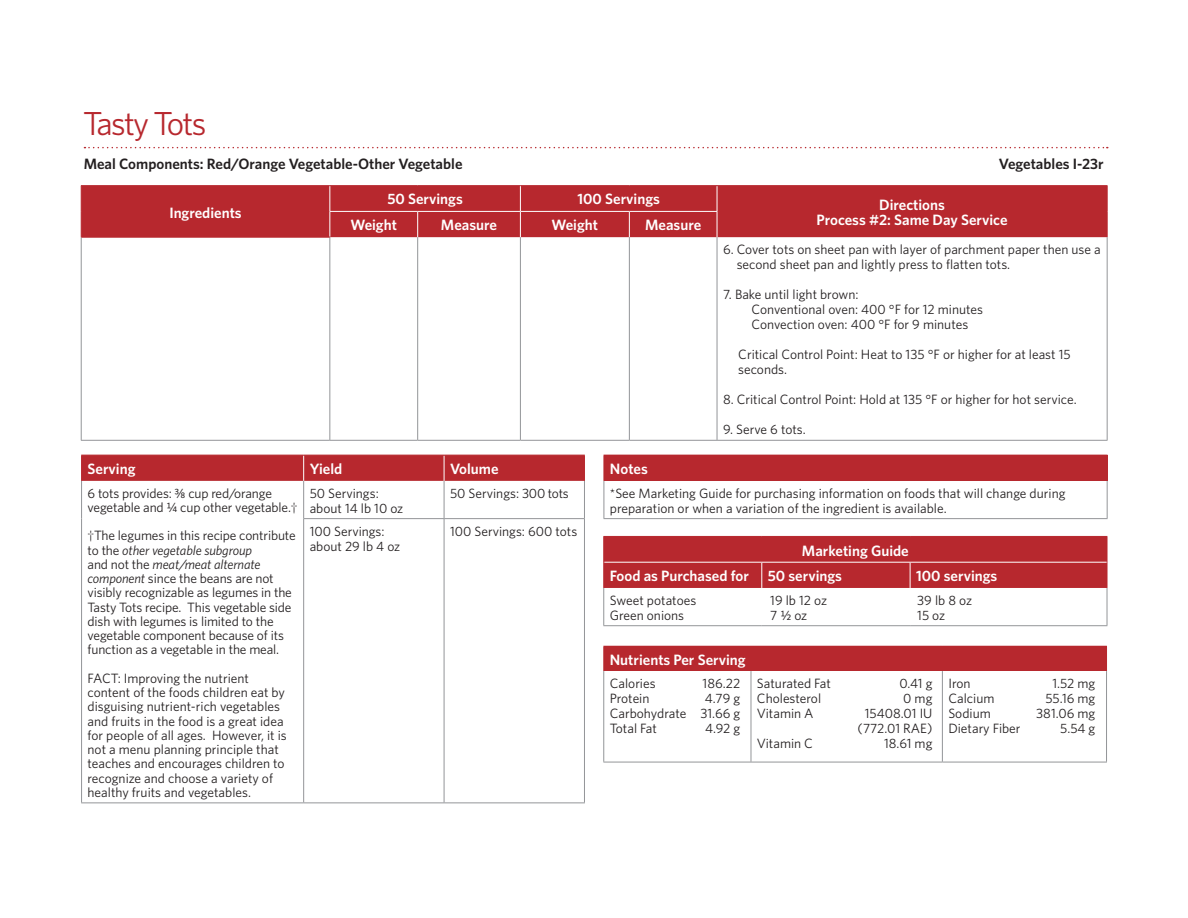
<style>
.page{position:relative;width:1188px;height:918px;background:#fff}
.page>*{position:absolute;margin:0;border:0;box-sizing:border-box;transform-origin:0 0}
.t1{font:33.3px "Whitney HTF";letter-spacing:-.05em;color:#b7282e}
.t2{font:600 15px "Whitney HTF";color:#fff}
.Ingredients{font:600 15px "Whitney HTF";color:#231f20}
.t3{font:13.5px/14.2px "Whitney HTF";color:#231f20}
.s1{font-family:"Whitney Numeric"}
.s2{font-style:italic}
</style>
<div class="page">
<div style="left:82px;top:186px;width:1025px;height:51px;background:#b7282e"></div>
<svg style="left:520px;top:186px;width:1px;height:51px"></svg>
<svg style="left:717px;top:186px;width:1px;height:51px"></svg>
<hr style="left:329px;top:211px;width:89px;height:1px;background:#fff">
<hr style="left:418px;top:211px;width:102px;height:1px;background:#fff">
<svg style="left:417px;top:212px;width:1px;height:25px"></svg>
<hr style="left:520px;top:211px;width:109px;height:1px;background:#fff">
<hr style="left:629px;top:211px;width:88px;height:1px;background:#fff">
<svg style="left:629px;top:212px;width:1px;height:25px"></svg>
<svg style="left:329px;top:186px;width:1px;height:51px"></svg>
<hr style="left:81px;top:185px;width:249px;height:1px;background:#b7282e">
<svg style="left:81px;top:186px;width:1px;height:51px"></svg>
<hr style="left:81px;top:237px;width:249px;height:1px;background:#b7282e">
<hr style="left:330px;top:185px;width:88px;height:1px;background:#b7282e">
<hr style="left:418px;top:185px;width:102px;height:1px;background:#b7282e">
<hr style="left:520px;top:185px;width:109px;height:1px;background:#b7282e">
<hr style="left:629px;top:185px;width:88px;height:1px;background:#b7282e">
<hr style="left:717px;top:185px;width:391px;height:1px;background:#b7282e">
<svg style="left:1107px;top:186px;width:1px;height:51px"></svg>
<hr style="left:81px;top:238px;width:1px;height:202px;background:#939598">
<hr style="left:329px;top:238px;width:1px;height:202px;background:#939598">
<hr style="left:417px;top:237px;width:1px;height:203px;background:#939598">
<hr style="left:520px;top:237px;width:1px;height:203px;background:#939598">
<hr style="left:629px;top:237px;width:1px;height:203px;background:#939598">
<hr style="left:717px;top:237px;width:1px;height:203px;background:#939598">
<hr style="left:1107px;top:237px;width:1px;height:203px;background:#939598">
<hr style="left:81px;top:440px;width:249px;height:1px;background:#939598">
<hr style="left:330px;top:440px;width:88px;height:1px;background:#939598">
<hr style="left:418px;top:440px;width:102px;height:1px;background:#939598">
<hr style="left:520px;top:440px;width:109px;height:1px;background:#939598">
<hr style="left:629px;top:440px;width:88px;height:1px;background:#939598">
<hr style="left:717px;top:440px;width:391px;height:1px;background:#939598">
<svg style="left:84px;top:147px;width:1024px;height:1px"></svg>
<div style="left:604px;top:455px;width:503px;height:26px;background:#b7282e"></div>
<hr style="left:604px;top:481px;width:1px;height:37px;background:#939598">
<hr style="left:1107px;top:481px;width:1px;height:37px;background:#939598">
<hr style="left:604px;top:518px;width:504px;height:1px;background:#939598">
<svg style="left:1107px;top:455px;width:1px;height:26px"></svg>
<hr style="left:81px;top:481px;width:1px;height:38px;background:#939598">
<hr style="left:303px;top:481px;width:1px;height:37px;background:#939598">
<hr style="left:444px;top:481px;width:1px;height:37px;background:#939598">
<hr style="left:584px;top:481px;width:1px;height:37px;background:#939598">
<hr style="left:81px;top:519px;width:1px;height:283px;background:#939598">
<hr style="left:303px;top:518px;width:141px;height:1px;background:#939598">
<hr style="left:303px;top:519px;width:1px;height:283px;background:#939598">
<hr style="left:444px;top:518px;width:141px;height:1px;background:#939598">
<hr style="left:444px;top:519px;width:1px;height:283px;background:#939598">
<hr style="left:584px;top:519px;width:1px;height:283px;background:#939598">
<hr style="left:81px;top:802px;width:223px;height:1px;background:#939598">
<hr style="left:304px;top:802px;width:140px;height:1px;background:#939598">
<hr style="left:444px;top:802px;width:141px;height:1px;background:#939598">
<svg style="left:81px;top:455px;width:504px;height:26px;background:#b82b30"></svg>
<div style="left:604px;top:646px;width:503px;height:25px;background:#b7282e"></div>
<hr style="left:751px;top:671px;width:1px;height:91px;background:#939598">
<hr style="left:603px;top:646px;width:148px;height:1px;background:#b7282e">
<svg style="left:603px;top:647px;width:1px;height:24px"></svg>
<hr style="left:603px;top:671px;width:1px;height:91px;background:#939598">
<hr style="left:603px;top:762px;width:148px;height:1px;background:#939598">
<hr style="left:751px;top:762px;width:191px;height:1px;background:#939598">
<hr style="left:942px;top:671px;width:1px;height:91px;background:#939598">
<hr style="left:1106px;top:671px;width:1px;height:91px;background:#939598">
<hr style="left:942px;top:762px;width:165px;height:1px;background:#939598">
<hr style="left:603px;top:588px;width:1px;height:37px;background:#939598">
<hr style="left:1107px;top:588px;width:1px;height:37px;background:#939598">
<hr style="left:603px;top:625px;width:159px;height:1px;background:#939598">
<hr style="left:762px;top:625px;width:148px;height:1px;background:#939598">
<hr style="left:910px;top:625px;width:197px;height:1px;background:#939598">
<div style="left:603px;top:536px;width:505px;height:52px;background:#b7282e"></div>
<p class="t1" style="left:83px;top:104px;width:125px">Tasty Tots</p>
<p class="Ingredients" style="left:84px;top:154px;width:380px">Meal Components: Red/Orange Vegetable-Other Vegetable</p>
<p class="Ingredients" style="left:999px;top:154px;width:106px">Vegetables I-23r</p>
<p class="t2" style="left:169px;top:203px;width:74px">Ingredients</p>
<p class="t2" style="left:387px;top:190px;width:77px">50 Servings</p>
<p class="t2" style="left:577px;top:190px;width:84px">100 Servings</p>
<p class="t2" style="left:879px;top:196px;width:67px">Directions</p>
<p class="t2" style="left:351px;top:216px;width:48px">Weight</p>
<p class="t2" style="left:441px;top:216px;width:58px">Measure</p>
<p class="t2" style="left:552px;top:216px;width:48px">Weight</p>
<p class="t2" style="left:645px;top:216px;width:58px">Measure</p>
<p class="t2" style="left:817px;top:211px;width:192px">Process #2: Same Day Service</p>
<p class="t3" style="left:737px;top:242px;width:366px;line-height:15px;text-indent:-14px">6. Cover tots on sheet pan with layer of parchment paper then use a second sheet pan and lightly press to flatten tots.</p>
<p class="t3" style="left:723px;top:287px;width:137px">7. Bake until light brown:</p>
<p class="t3" style="left:752px;top:302px;width:233px">Conventional oven: 400 °F for 12 minutes</p>
<p class="t3" style="left:752px;top:317px;width:218px">Convection oven: 400 °F for 9 minutes</p>
<p class="t3" style="left:738px;top:347px;width:334px;line-height:15px">Critical Control Point: Heat to 135 °F or higher for at least 15 seconds.</p>
<p class="t3" style="left:723px;top:392px;width:355px">8. Critical Control Point: Hold at 135 °F or higher for hot service.</p>
<p class="t3" style="left:723px;top:422px;width:84px">9. Serve 6 tots.</p>
<p class="t2" style="left:88px;top:460px;width:49px">Serving</p>
<p class="t2" style="left:310px;top:460px;width:34px">Yield</p>
<p class="t2" style="left:450px;top:460px;width:50px">Volume</p>
<p class="t3" style="left:88px;top:486px;width:212px">6 tots provides: <span class="s1">W</span> cup red/orange vegetable and <span class="s1">¼</span> cup other vegetable.†</p>
<p class="t3" style="left:88px;top:528px;width:210px">†The legumes in this recipe contribute to the <span class="s2">other vegetable subgroup<br></span>and not the <span class="s2">meat/meat alternate component</span> since the beans are not visibly recognizable as legumes in the Tasty Tots recipe. This vegetable side dish with legumes is limited to the vegetable component because of its function as a vegetable in the meal.</p>
<p class="t3" style="left:88px;top:671px;width:201px">FACT: Improving the nutrient content of the foods children eat by disguising nutrient-rich vegetables and fruits in the food is a great idea for people of all ages. However, it is not a menu planning principle that teaches and encourages children to recognize and choose a variety of healthy fruits and vegetables.</p>
<p class="t3" style="left:310px;top:486px;width:71px">50 Servings:</p>
<p class="t3" style="left:310px;top:501px;width:95px">about 14 lb 10 oz</p>
<p class="t3" style="left:450px;top:486px;width:120px">50 Servings: 300 tots</p>
<p class="t3" style="left:310px;top:523px;width:92px;line-height:15px">100 Servings: about 29 lb 4 oz</p>
<p class="t3" style="left:450px;top:524px;width:129px">100 Servings: 600 tots</p>
<p class="t2" style="left:610px;top:460px;width:39px">Notes</p>
<p class="t3" style="left:610px;top:485px;width:457px;line-height:15px">*See Marketing Guide for purchasing information on foods that will change during preparation or when a variation of the ingredient is available.</p>
<p class="t2" style="left:802px;top:541px;width:108px">Marketing Guide</p>
<p class="t2" style="left:610px;top:567px;width:141px">Food as Purchased for</p>
<p class="t2" style="left:768px;top:567px;width:76px">50 servings</p>
<p class="t2" style="left:916px;top:567px;width:83px">100 servings</p>
<p class="t3" style="left:610px;top:593px;width:88px">Sweet potatoes</p>
<p class="t3" style="left:770px;top:593px;width:58px">19 lb 12 oz</p>
<p class="t3" style="left:917px;top:593px;width:56px">39 lb 8 oz</p>
<p class="t3" style="left:610px;top:608px;width:76px">Green onions</p>
<p class="t3" style="left:770px;top:608px;width:39px">7 <span class="s1">K</span> oz</p>
<p class="t3" style="left:917px;top:608px;width:29px">15 oz</p>
<p class="t2" style="left:610px;top:651px;width:137px">Nutrients Per Serving</p>
<p class="t3" style="left:610px;top:676px;width:47px">Calories</p>
<p class="t3" style="left:703px;top:676px;width:39px">186.22</p>
<p class="t3" style="left:610px;top:691px;width:41px">Protein</p>
<p class="t3" style="left:705px;top:691px;width:37px">4.79 g</p>
<p class="t3" style="left:610px;top:706px;width:132px">Carbohydrate 31.66 g</p>
<p class="t3" style="left:610px;top:721px;width:49px">Total Fat</p>
<p class="t3" style="left:705px;top:721px;width:37px">4.92 g</p>
<p class="t3" style="left:757px;top:676px;width:76px">Saturated Fat</p>
<p class="t3" style="left:899px;top:676px;width:34px">0.41 g</p>
<p class="t3" style="left:757px;top:691px;width:66px">Cholesterol</p>
<p class="t3" style="left:903px;top:691px;width:31px">0 mg</p>
<p class="t3" style="left:757px;top:706px;width:58px">Vitamin A</p>
<p class="t3" style="left:858px;top:706px;width:76px;line-height:15px;text-align:center">15408.01 IU (772.01 RAE)</p>
<p class="t3" style="left:757px;top:736px;width:58px">Vitamin C</p>
<p class="t3" style="left:884px;top:736px;width:50px">18.61 mg</p>
<p class="t3" style="left:948px;top:676px;width:24px">Iron</p>
<p class="t3" style="left:1052px;top:676px;width:45px">1.52 mg</p>
<p class="t3" style="left:948px;top:691px;width:48px">Calcium</p>
<p class="t3" style="left:1045px;top:691px;width:52px">55.16 mg</p>
<p class="t3" style="left:948px;top:706px;width:44px">Sodium</p>
<p class="t3" style="left:1036px;top:706px;width:61px">381.06 mg</p>
<p class="t3" style="left:948px;top:721px;width:74px">Dietary Fiber</p>
<p class="t3" style="left:1060px;top:721px;width:37px">5.54 g</p>
</div>
